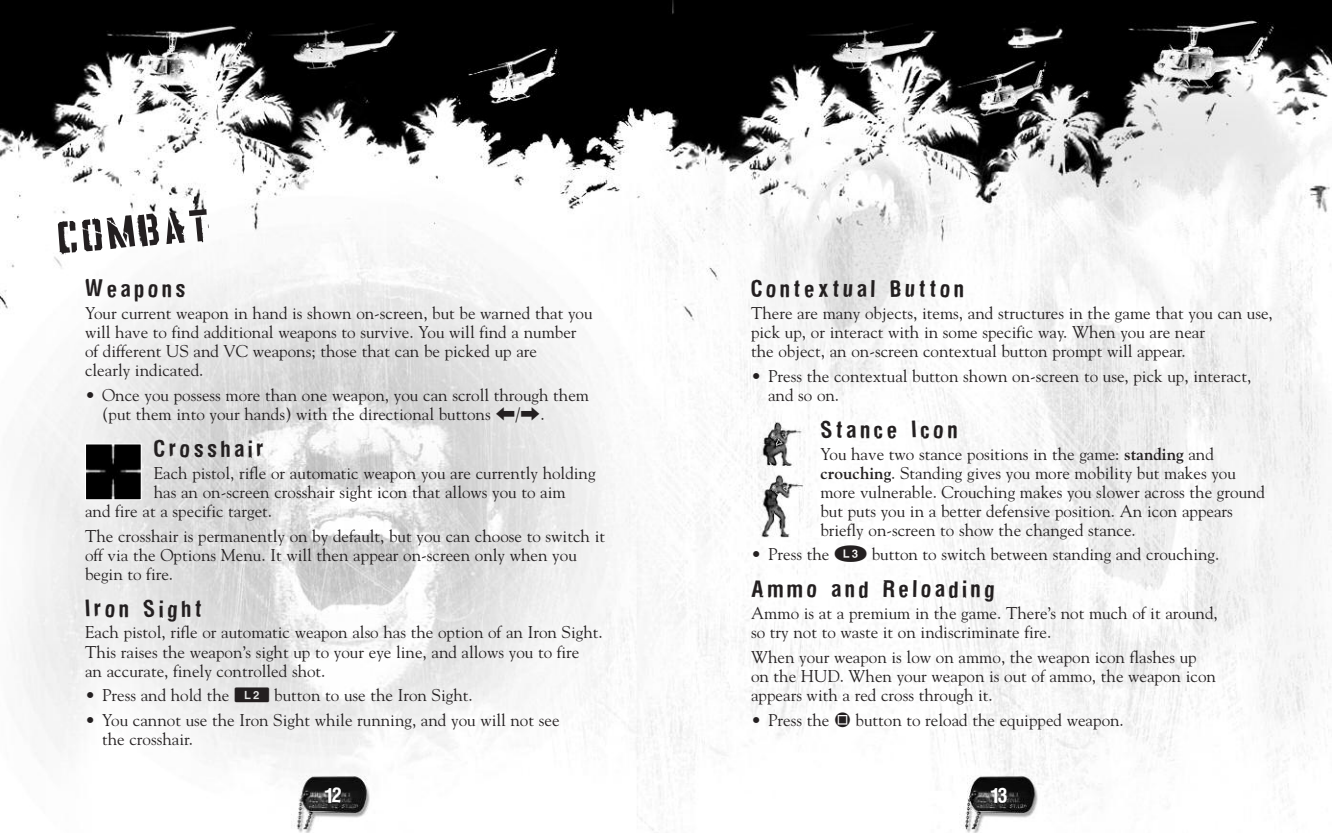
<style>
.page{position:relative;width:1332px;height:833px;background:#fff}
.page>*{position:absolute;margin:0;border:0;box-sizing:border-box;transform-origin:0 0}
.t1{font:54px "VINCASTENCIL";color:#231f20}
.t2{font:22px "Dirtyhouse";letter-spacing:.185em;color:#231f20}
.t3{font:20px "Dirtyhouse";color:#fff}
.t4{font:17px/19px "Goudy";color:#231f20}
.s1{font-family:"SCET25"}
.s2{font-weight:700}
</style>
<div class="page">
<img style="left:0;top:0;width:1332px;height:832px">
<img style="left:87px;top:445px;width:53px;height:53px">
<div style="left:85px;top:443px;width:57px;height:57px;border:1px solid #fff"></div>
<h1 class="t1" style="left:57px;top:211px;width:152px;rotate:-5deg">COMBAT</h1>
<p class="t2" style="left:85px;top:280px;width:102px">Weapons</p>
<p class="t4" style="left:85px;top:304px;width:509px">Your current weapon in hand is shown on-screen, but be warned that you will have to find additional weapons to survive. You will find a number of different US and VC weapons; those that can be picked up are<br>clearly indicated.</p>
<p class="t4" style="left:102px;top:385px;width:489px;text-indent:-17px">• Once you possess more than one weapon, you can scroll through them (put them into your hands) with the directional buttons <span class="s1">Z</span>/<span class="s1">X</span>.</p>
<p class="t2" style="left:154px;top:440px;width:111px">Crosshair</p>
<p class="t4" style="left:154px;top:463px;width:443px">Each pistol, rifle or automatic weapon you are currently holding</p>
<p class="t4" style="left:154px;top:482px;width:414px">has an on-screen crosshair sight icon that allows you to aim</p>
<p class="t4" style="left:85px;top:501px;width:189px">and fire at a specific target.</p>
<p class="t4" style="left:85px;top:526px;width:522px">The crosshair is permanently on by default, but you can choose to switch it off via the Options Menu. It will then appear on-screen only when you begin to fire.</p>
<p class="t2" style="left:85px;top:599px;width:118px">Iron Sight</p>
<p class="t4" style="left:85px;top:623px;width:519px">Each pistol, rifle or automatic weapon also has the option of an Iron Sight.<br>This raises the weapon’s sight up to your eye line, and allows you to fire<br>an accurate, finely controlled shot.</p>
<p class="t4" style="left:85px;top:685px;width:389px">• Press and hold the <span class="s1">W</span> button to use the Iron Sight.</p>
<p class="t4" style="left:102px;top:710px;width:459px;text-indent:-17px">• You cannot use the Iron Sight while running, and you will not see the crosshair.</p>
<p class="t2" style="left:751px;top:280px;width:214px">Contextual Button</p>
<p class="t4" style="left:751px;top:303px;width:523px">There are many objects, items, and structures in the game that you can use, pick up, or interact with in some specific way. When you are near<br>the object, an on-screen contextual button prompt will appear.</p>
<p class="t4" style="left:768px;top:366px;width:485px;text-indent:-17px">• Press the contextual button shown on-screen to use, pick up, interact, and so on.</p>
<p class="t2" style="left:820px;top:421px;width:138px">Stance Icon</p>
<p class="t4" style="left:820px;top:444px;width:446px">You have two stance positions in the game: <span class="s2">standing</span> and <span class="s2">crouching</span>. Standing gives you more mobility but makes you more vulnerable. Crouching makes you slower across the ground but puts you in a better defensive position. An icon appears briefly on-screen to show the changed stance.</p>
<p class="t4" style="left:751px;top:545px;width:470px">• Press the <span class="s1">B</span> button to switch between standing and crouching.</p>
<p class="t2" style="left:751px;top:580px;width:245px">Ammo and Reloading</p>
<p class="t4" style="left:751px;top:603px;width:468px">Ammo is at a premium in the game. There’s not much of it around, so try not to waste it on indiscriminate fire.</p>
<p class="t4" style="left:751px;top:647px;width:466px">When your weapon is low on ammo, the weapon icon flashes up on the HUD. When your weapon is out of ammo, the weapon icon appears with a red cross through it.</p>
<p class="t4" style="left:751px;top:710px;width:374px">• Press the <span class="s1">F</span> button to reload the equipped weapon.</p>
<p class="t3" style="left:325px;top:786px;width:19px">12</p>
<p class="t3" style="left:990px;top:786px;width:18px">13</p>
</div>
